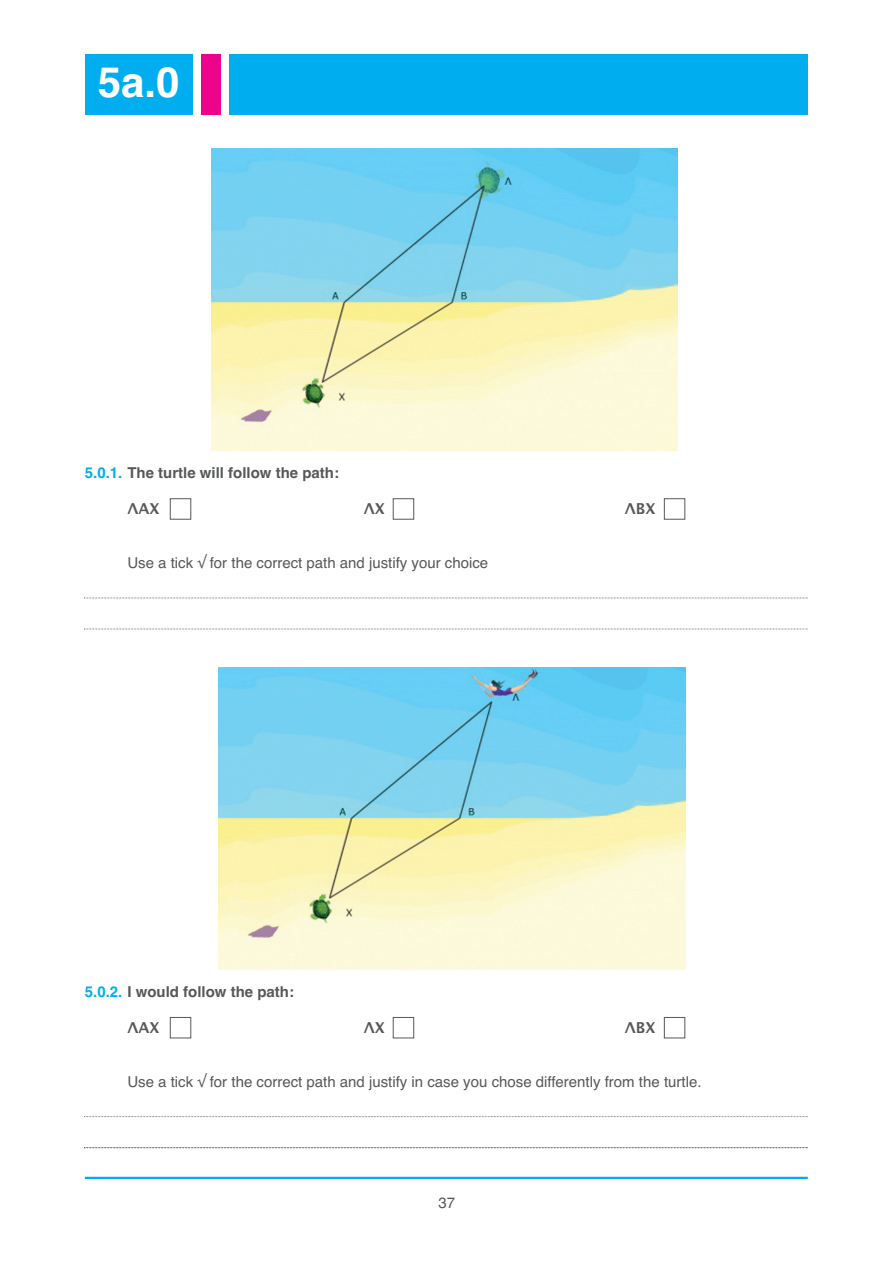
<style>
.page{position:relative;width:893px;height:1263px;background:#fff}
.page>*{position:absolute;margin:0;border:0;box-sizing:border-box;transform-origin:0 0}
.t1{font:700 42px "Helvetica";color:#fff}
.t2{font:15px "Helvetica";color:#57585a}
.t3{font:700 15px "Helvetica";color:#57585a}
.t4{font:700 15px "Lucida Grande";color:#57585a}
.s1{color:#00aeef}
</style>
<div class="page">
<hr style="left:85px;top:1177px;width:723px;height:2px;background:#00aeef">
<div style="left:85px;top:54px;width:107px;height:61px;background:#00aeef"></div>
<div style="left:201px;top:54px;width:20px;height:61px;background:#ed028c"></div>
<div style="left:229px;top:54px;width:579px;height:61px;background:#00aeef"></div>
<img style="left:211px;top:149px;width:467px;height:302px">
<svg style="left:169px;top:498px;width:516px;height:22px"></svg>
<svg style="left:84px;top:598px;width:724px;height:1px"></svg>
<svg style="left:84px;top:629px;width:724px;height:1px"></svg>
<img style="left:219px;top:668px;width:466px;height:302px">
<svg style="left:169px;top:1017px;width:516px;height:22px"></svg>
<svg style="left:84px;top:1116px;width:724px;height:1px"></svg>
<svg style="left:84px;top:1147px;width:724px;height:1px"></svg>
<h1 class="t1" style="left:98px;top:66px;width:83px">5a.0</h1>
<p class="t3" style="left:85px;top:467px;width:256px"><span class="s1">5.0.1.</span> The turtle will follow the path:</p>
<p class="t4" style="left:127px;top:500px;width:34px">ΛΑΧ</p>
<p class="t4" style="left:364px;top:500px;width:23px">ΛΧ</p>
<p class="t4" style="left:625px;top:500px;width:32px">ΛΒΧ</p>
<p class="t2" style="left:127px;top:557px;width:362px">Use a tick √ for the correct path and justify your choice</p>
<p class="t3" style="left:85px;top:986px;width:211px"><span class="s1">5.0.2.</span> I would follow the path:</p>
<p class="t4" style="left:127px;top:1019px;width:34px">ΛΑΧ</p>
<p class="t4" style="left:364px;top:1019px;width:23px">ΛΧ</p>
<p class="t4" style="left:625px;top:1019px;width:32px">ΛΒΧ</p>
<p class="t2" style="left:127px;top:1076px;width:576px">Use a tick √ for the correct path and justify in case you chose differently from the turtle.</p>
<p class="t2" style="left:438px;top:1197px;width:18px">37</p>
</div>
